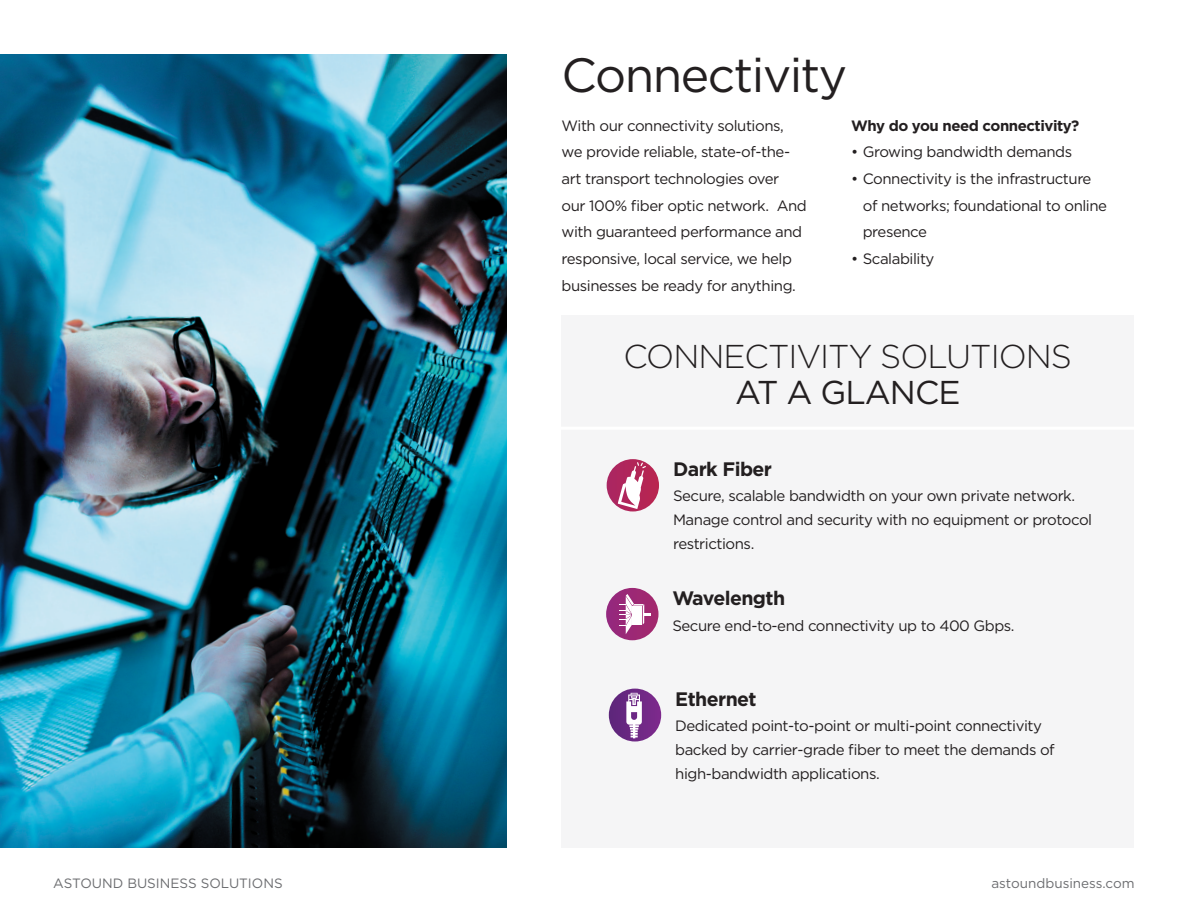
<style>
.page{position:relative;width:1188px;height:918px;background:#fff}
.page>*{position:absolute;margin:0;border:0;box-sizing:border-box;transform-origin:0 0}
.t1{font:48px "Gotham";letter-spacing:-.03em;color:#231f20}
.t2{font:300 33px "Gotham";letter-spacing:-.03em;color:#231f20}
.t3{font:33px "Gotham";letter-spacing:-.03em;color:#231f20}
.t4{font:700 19.5px "Gotham";letter-spacing:-.03em;color:#231f20}
.t5{font:15px/26.7px "Gotham";letter-spacing:-.03em;color:#231f20}
.t6{font:700 15px "Gotham";letter-spacing:-.03em;color:#231f20}
.t7{font:13.5px "Gotham";color:#6c6d70}
</style>
<div class="page">
<div style="left:562px;top:315px;width:572px;height:533px;background:#f5f5f6"></div>
<img style="left:0;top:54px;width:507px;height:794px">
<svg style="left:609px;top:689px;width:52px;height:53px"></svg>
<svg style="left:626px;top:693px;width:16px;height:45px"></svg>
<div style="left:606px;top:588px;width:52px;height:52px;background:linear-gradient(to bottom,#992878,#9b2b79);border-radius:26px"></div>
<svg style="left:619px;top:594px;width:32px;height:40px"></svg>
<hr style="left:540px;top:427px;width:639px;height:3px;background:#fff">
<div style="left:607px;top:459px;width:52px;height:52px;background:#b52556;border-radius:26px"></div>
<svg style="left:618px;top:462px;width:28px;height:47px"></svg>
<h1 class="t1" style="left:562px;top:45px;width:287px">Connectivity</h1>
<p class="t5" style="left:562px;top:112px;width:247px">With our connectivity solutions, we provide reliable, state-of-the&shy;art transport technologies over our 100% fiber optic network. And with guaranteed performance and responsive, local service, we help businesses be ready for anything.</p>
<p class="t6" style="left:851px;top:116px;width:230px">Why do you need connectivity?</p>
<p class="t5" style="left:851px;top:138px;width:223px">• Growing bandwidth demands</p>
<p class="t5" style="left:863px;top:165px;width:246px;text-indent:-12px">• Connectivity is the infrastructure of networks; foundational to online presence</p>
<p class="t5" style="left:851px;top:245px;width:85px">• Scalability</p>
<h2 class="t2" style="left:624px;top:336px;width:450px">CONNECTIVITY SOLUTIONS</h2>
<h2 class="t3" style="left:735px;top:371px;width:227px">AT A GLANCE</h2>
<h3 class="t4" style="left:673px;top:456px;width:101px">Dark Fiber</h3>
<p class="t5" style="left:673px;top:483px;width:421px;line-height:24px">Secure, scalable bandwidth on your own private network.<br>Manage control and security with no equipment or protocol restrictions.</p>
<h3 class="t4" style="left:672px;top:585px;width:114px">Wavelength</h3>
<p class="t5" style="left:672px;top:612px;width:344px">Secure end-to-end connectivity up to 400 Gbps.</p>
<h3 class="t4" style="left:675px;top:686px;width:83px">Ethernet</h3>
<p class="t5" style="left:675px;top:714px;width:381px;line-height:24px">Dedicated point-to-point or multi-point connectivity backed by carrier-grade fiber to meet the demands of high-bandwidth applications.</p>
<p class="t7" style="left:53px;top:875px;width:231px">ASTOUND BUSINESS SOLUTIONS</p>
<p class="t7" style="left:991px;top:875px;width:145px">astoundbusiness.com</p>
</div>
